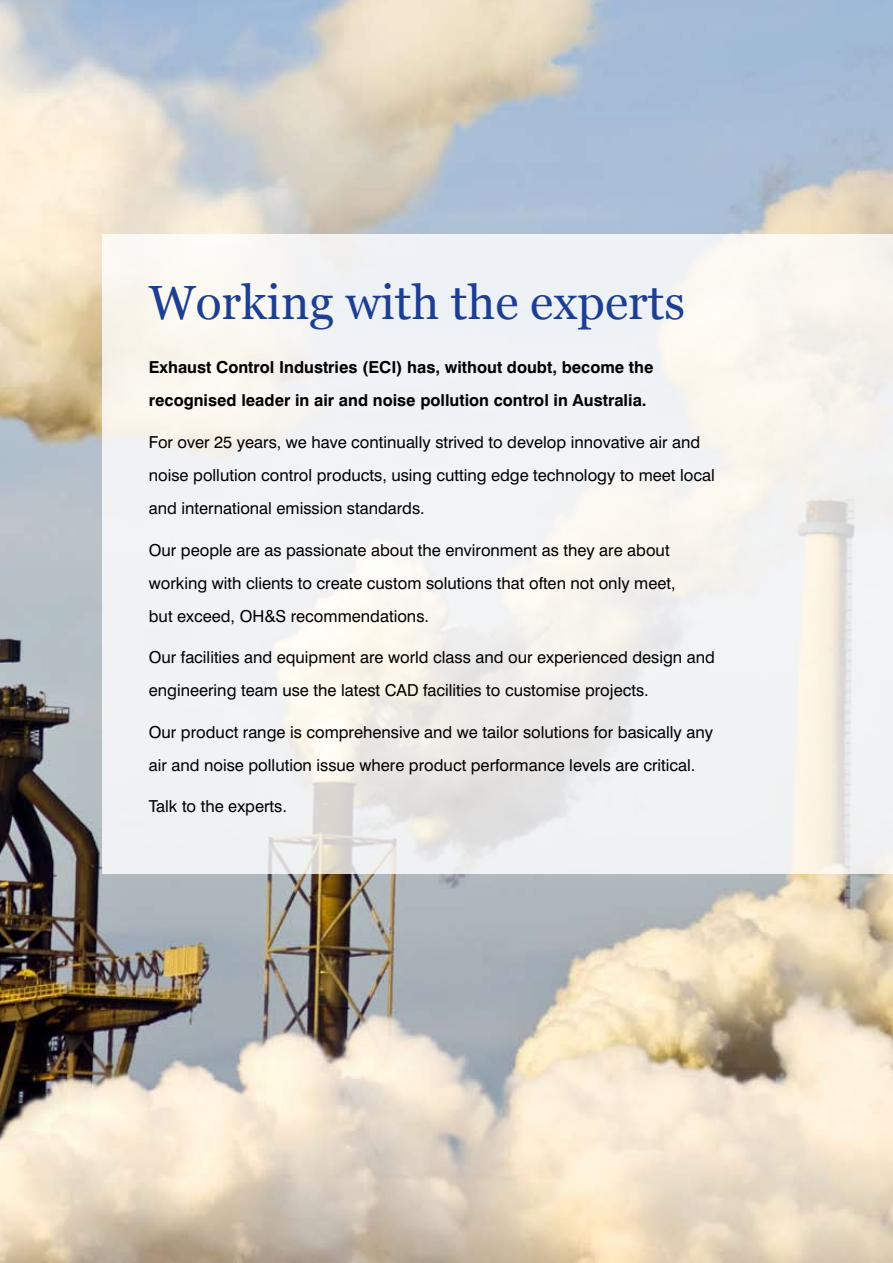
<style>
.page{position:relative;width:893px;height:1263px;background:#fff}
.page>*{position:absolute;margin:0;border:0;box-sizing:border-box;transform-origin:0 0}
.t1{font:48px "Georgia";color:#1c3f94}
.t2{font:16.5px/33px "Swiss 721 BT";color:#000}
.t3{font:700 16.5px/33px "Swiss 721 BT";color:#000}
</style>
<div class="page">
<img style="left:0;top:0;width:893px;height:1263px">
<svg style="left:102px;top:234px;width:791px;height:639px;fill:#f0f2f3"></svg>
<h1 class="t1" style="left:149px;top:275px;width:538px">Working with the experts</h1>
<p class="t3" style="left:149px;top:351px;width:506px">Exhaust Control Industries (ECI) has, without doubt, become the recognised leader in air and noise pollution control in Australia.</p>
<p class="t2" style="left:149px;top:425px;width:567px">For over 25 years, we have continually strived to develop innovative air and noise pollution control products, using cutting edge technology to meet local and international emission standards.</p>
<p class="t2" style="left:149px;top:533px;width:528px">Our people are as passionate about the environment as they are about working with clients to create custom solutions that often not only meet, but exceed, OH&amp;S recommendations.</p>
<p class="t2" style="left:149px;top:640px;width:568px">Our facilities and equipment are world class and our experienced design and engineering team use the latest CAD facilities to customise projects.</p>
<p class="t2" style="left:149px;top:715px;width:566px">Our product range is comprehensive and we tailor solutions for basically any air and noise pollution issue where product performance levels are critical.</p>
<p class="t2" style="left:149px;top:789px;width:140px">Talk to the experts.</p>
</div>
